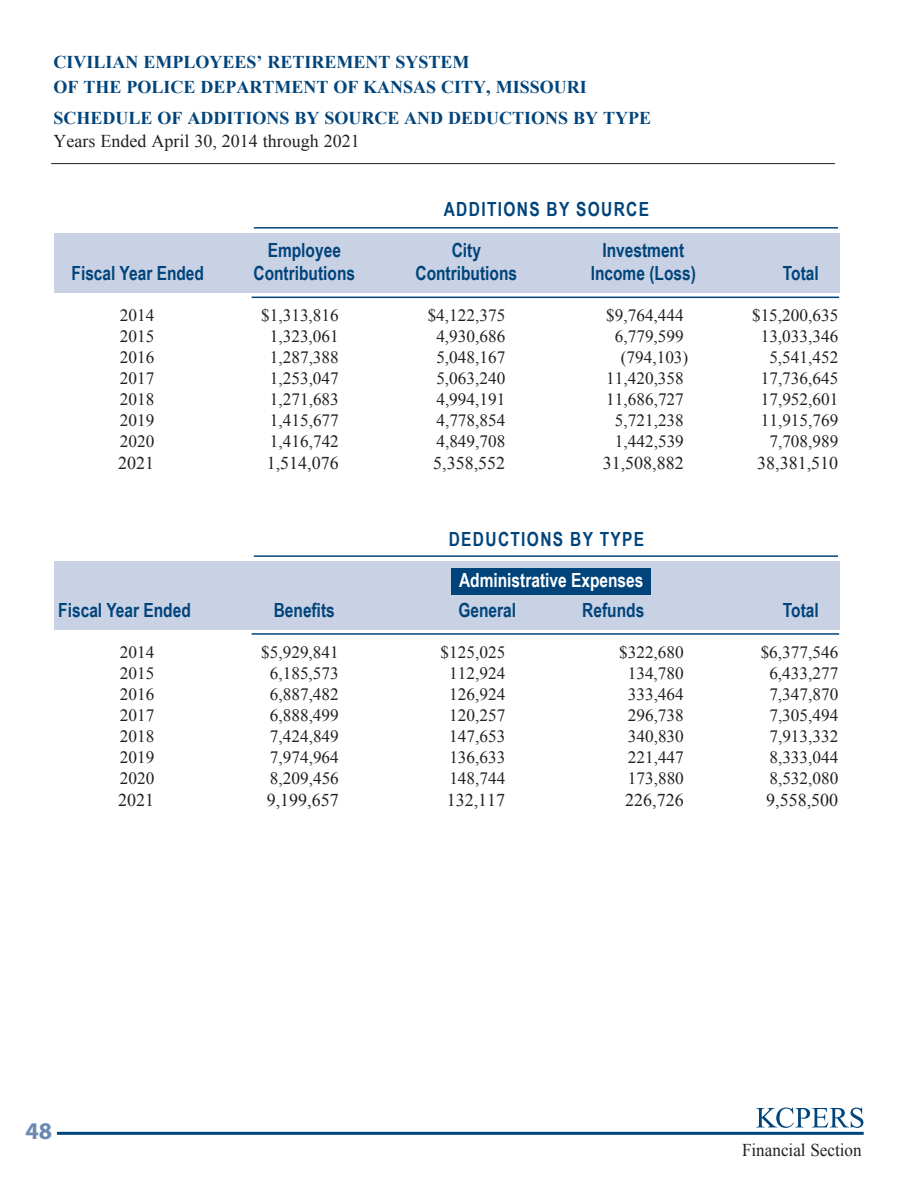
<style>
.page{position:relative;width:918px;height:1188px;background:#fff}
.page>*{position:absolute;margin:0;border:0;box-sizing:border-box;transform-origin:0 0}
.t1{font:700 24px "Myriad Pro";color:#6988b2}
.t2{font:700 19.5px "Arial Narrow";color:#00447b}
.t3{font:700 19.5px "Arial Narrow";letter-spacing:.07em;color:#00447b}
.t4{font:700 19.5px "Arial Narrow";color:#fff}
.t5{font:700 18px/25.5px "Times New Roman";color:#00447b}
.t6{font:18px "Times New Roman";color:#231f20}
.t7{font:18px "Times New Roman";color:#231f20;scale:.95 1}
.t8{font:17.25px "Times New Roman";color:#231f20}
</style>
<div class="page">
<svg style="left:756px;top:1108px;width:107px;height:20px"></svg>
<hr style="left:756px;top:1130px;width:107px;height:1px;background:#00447b">
<hr style="left:57px;top:1132px;width:807px;height:3px;background:#00447b">
<div style="left:54px;top:561px;width:785px;height:69px;background:#c9d2e4"></div>
<div style="left:451px;top:568px;width:200px;height:27px;background:#00447b"></div>
<div style="left:54px;top:234px;width:785px;height:59px;background:#c9d2e4"></div>
<hr style="left:254px;top:227px;width:584px;height:2px;background:#00447b">
<hr style="left:252px;top:297px;width:587px;height:1px;background:#00447b">
<hr style="left:254px;top:555px;width:584px;height:2px;background:#00447b">
<hr style="left:252px;top:633px;width:587px;height:2px;background:#00447b">
<hr style="left:51px;top:163px;width:784px;height:1px;background:#231f20">
<p class="t5" style="left:54px;top:48px;width:535px">CIVILIAN EMPLOYEES’ RETIREMENT SYSTEM<br>OF THE POLICE DEPARTMENT OF KANSAS CITY, MISSOURI</p>
<p class="t5" style="left:54px;top:105px;width:599px">SCHEDULE OF ADDITIONS BY SOURCE AND DEDUCTIONS BY TYPE</p>
<p class="t6" style="left:54px;top:128px;width:308px">Years Ended April 30, 2014 through 2021</p>
<p class="t3" style="left:444px;top:195px;width:207px">ADDITIONS BY SOURCE</p>
<p class="t2" style="left:268px;top:235px;width:75px">Employee</p>
<p class="t2" style="left:452px;top:235px;width:31px">City</p>
<p class="t2" style="left:602px;top:235px;width:83px">Investment</p>
<p class="t2" style="left:72px;top:259px;width:134px">Fiscal Year Ended</p>
<p class="t2" style="left:254px;top:259px;width:103px">Contributions</p>
<p class="t2" style="left:416px;top:259px;width:103px">Contributions</p>
<p class="t2" style="left:591px;top:259px;width:107px">Income (Loss)</p>
<p class="t2" style="left:783px;top:259px;width:37px">Total</p>
<p class="t8" style="left:120px;top:304px;width:36px">2014</p>
<p class="t8" style="left:261px;top:304px;width:79px">$1,313,816</p>
<p class="t8" style="left:428px;top:304px;width:79px">$4,122,375</p>
<p class="t8" style="left:606px;top:304px;width:79px">$9,764,444</p>
<p class="t8" style="left:752px;top:304px;width:88px">$15,200,635</p>
<p class="t8" style="left:120px;top:325px;width:36px">2015</p>
<p class="t8" style="left:270px;top:325px;width:70px">1,323,061</p>
<p class="t8" style="left:436px;top:325px;width:70px">4,930,686</p>
<p class="t8" style="left:615px;top:325px;width:70px">6,779,599</p>
<p class="t8" style="left:761px;top:325px;width:79px">13,033,346</p>
<p class="t8" style="left:120px;top:346px;width:36px">2016</p>
<p class="t8" style="left:270px;top:346px;width:70px">1,287,388</p>
<p class="t8" style="left:436px;top:346px;width:70px">5,048,167</p>
<p class="t8" style="left:621px;top:346px;width:69px">(794,103)</p>
<p class="t8" style="left:769px;top:346px;width:70px">5,541,452</p>
<p class="t8" style="left:120px;top:367px;width:36px">2017</p>
<p class="t8" style="left:270px;top:367px;width:70px">1,253,047</p>
<p class="t8" style="left:436px;top:367px;width:70px">5,063,240</p>
<p class="t8" style="left:606px;top:367px;width:79px">11,420,358</p>
<p class="t8" style="left:761px;top:367px;width:79px">17,736,645</p>
<p class="t8" style="left:120px;top:388px;width:36px">2018</p>
<p class="t8" style="left:270px;top:388px;width:70px">1,271,683</p>
<p class="t8" style="left:436px;top:388px;width:70px">4,994,191</p>
<p class="t8" style="left:606px;top:388px;width:79px">11,686,727</p>
<p class="t8" style="left:761px;top:388px;width:79px">17,952,601</p>
<p class="t8" style="left:120px;top:409px;width:36px">2019</p>
<p class="t8" style="left:270px;top:409px;width:70px">1,415,677</p>
<p class="t8" style="left:436px;top:409px;width:70px">4,778,854</p>
<p class="t8" style="left:615px;top:409px;width:70px">5,721,238</p>
<p class="t8" style="left:761px;top:409px;width:79px">11,915,769</p>
<p class="t8" style="left:120px;top:430px;width:36px">2020</p>
<p class="t8" style="left:270px;top:430px;width:70px">1,416,742</p>
<p class="t8" style="left:436px;top:430px;width:70px">4,849,708</p>
<p class="t8" style="left:615px;top:430px;width:70px">1,442,539</p>
<p class="t8" style="left:769px;top:430px;width:70px">7,708,989</p>
<p class="t6" style="left:118px;top:451px;width:37px">2021</p>
<p class="t6" style="left:267px;top:451px;width:73px">1,514,076</p>
<p class="t6" style="left:433px;top:451px;width:73px">5,358,552</p>
<p class="t6" style="left:603px;top:451px;width:83px">31,508,882</p>
<p class="t6" style="left:757px;top:451px;width:82px">38,381,510</p>
<p class="t3" style="left:449px;top:524px;width:197px">DEDUCTIONS BY TYPE</p>
<p class="t4" style="left:459px;top:565px;width:186px">Administrative Expenses</p>
<p class="t2" style="left:58px;top:595px;width:134px">Fiscal Year Ended</p>
<p class="t2" style="left:274px;top:595px;width:63px">Benefits</p>
<p class="t2" style="left:458px;top:595px;width:59px">General</p>
<p class="t2" style="left:582px;top:595px;width:64px">Refunds</p>
<p class="t2" style="left:783px;top:595px;width:37px">Total</p>
<p class="t8" style="left:120px;top:641px;width:36px">2014</p>
<p class="t8" style="left:261px;top:641px;width:79px">$5,929,841</p>
<p class="t8" style="left:441px;top:641px;width:66px">$125,025</p>
<p class="t8" style="left:619px;top:641px;width:66px">$322,680</p>
<p class="t8" style="left:761px;top:641px;width:79px">$6,377,546</p>
<p class="t8" style="left:120px;top:662px;width:36px">2015</p>
<p class="t8" style="left:270px;top:662px;width:70px">6,185,573</p>
<p class="t8" style="left:449px;top:662px;width:58px">112,924</p>
<p class="t8" style="left:628px;top:662px;width:58px">134,780</p>
<p class="t8" style="left:769px;top:662px;width:70px">6,433,277</p>
<p class="t8" style="left:120px;top:683px;width:36px">2016</p>
<p class="t8" style="left:270px;top:683px;width:70px">6,887,482</p>
<p class="t8" style="left:449px;top:683px;width:58px">126,924</p>
<p class="t8" style="left:628px;top:683px;width:58px">333,464</p>
<p class="t8" style="left:769px;top:683px;width:70px">7,347,870</p>
<p class="t8" style="left:120px;top:704px;width:36px">2017</p>
<p class="t8" style="left:270px;top:704px;width:70px">6,888,499</p>
<p class="t8" style="left:449px;top:704px;width:58px">120,257</p>
<p class="t8" style="left:628px;top:704px;width:58px">296,738</p>
<p class="t8" style="left:769px;top:704px;width:70px">7,305,494</p>
<p class="t8" style="left:120px;top:725px;width:36px">2018</p>
<p class="t8" style="left:270px;top:725px;width:70px">7,424,849</p>
<p class="t8" style="left:449px;top:725px;width:58px">147,653</p>
<p class="t8" style="left:628px;top:725px;width:58px">340,830</p>
<p class="t8" style="left:769px;top:725px;width:70px">7,913,332</p>
<p class="t8" style="left:120px;top:746px;width:36px">2019</p>
<p class="t8" style="left:270px;top:746px;width:70px">7,974,964</p>
<p class="t8" style="left:449px;top:746px;width:58px">136,633</p>
<p class="t8" style="left:628px;top:746px;width:58px">221,447</p>
<p class="t8" style="left:769px;top:746px;width:70px">8,333,044</p>
<p class="t8" style="left:120px;top:767px;width:36px">2020</p>
<p class="t8" style="left:270px;top:767px;width:70px">8,209,456</p>
<p class="t8" style="left:449px;top:767px;width:58px">148,744</p>
<p class="t8" style="left:628px;top:767px;width:58px">173,880</p>
<p class="t8" style="left:769px;top:767px;width:70px">8,532,080</p>
<p class="t6" style="left:118px;top:788px;width:37px">2021</p>
<p class="t6" style="left:267px;top:788px;width:73px">9,199,657</p>
<p class="t6" style="left:447px;top:788px;width:60px">132,117</p>
<p class="t6" style="left:625px;top:788px;width:60px">226,726</p>
<p class="t6" style="left:766px;top:788px;width:73px">9,558,500</p>
<h1 class="t1" style="left:25px;top:1116px;width:28px">48</h1>
<p class="t7" style="left:742px;top:1138px;width:127px">Financial Section</p>
</div>
